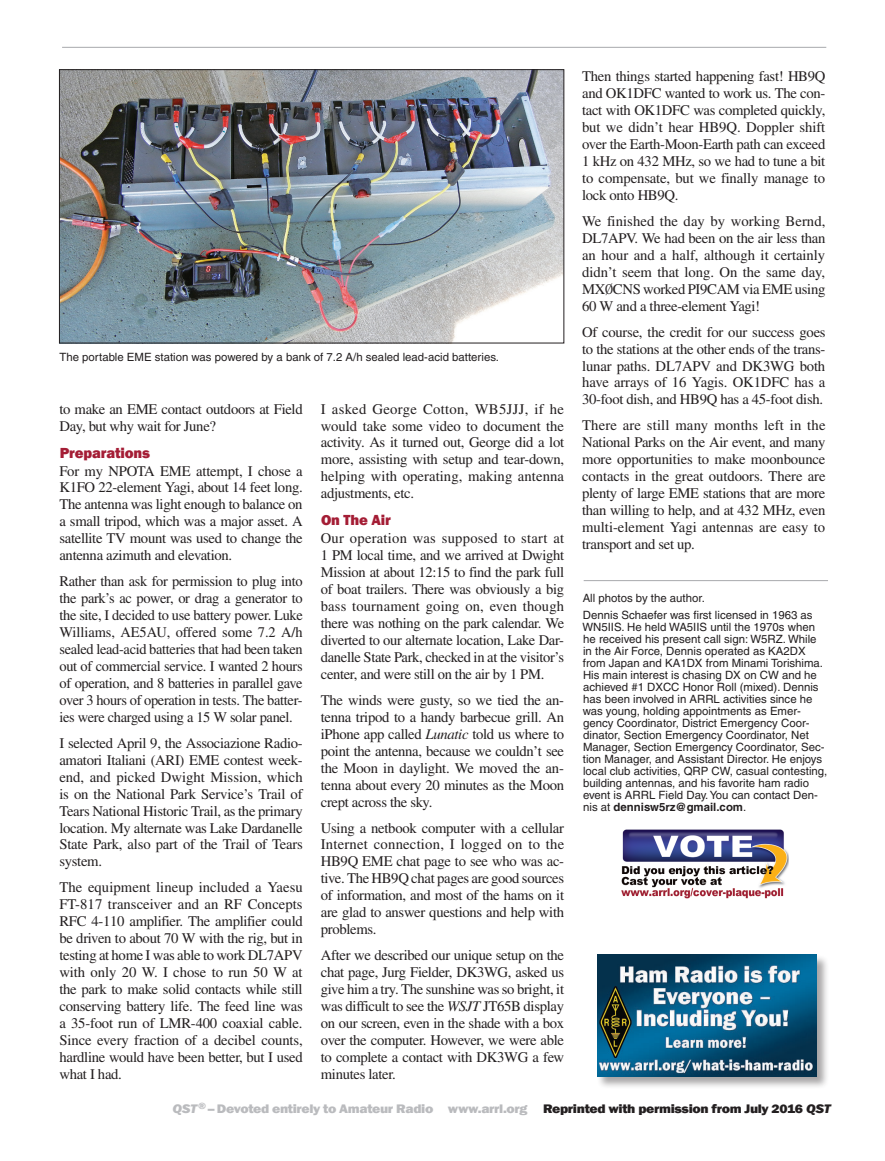
<style>
.page{position:relative;width:885px;height:1161px;background:#fff}
.page>*{position:absolute;margin:0;border:0;box-sizing:border-box;transform-origin:0 0}
.Subhead_1{font:800 15px "Franklin Gothic";letter-spacing:-.01em;color:#a41d35}
.Body_Text{font:14.7px/17px "Times";letter-spacing:-.02em;color:#231f20;text-align:justify}
.t1{font:800 12.75px "Franklin Gothic";letter-spacing:-.025em;color:#babbbe;scale:1.1 1}
.Author_s_Bio{font:11.4px/12px "Helvetica";color:#231f20}
.s1{font-style:italic}
.s2{font-weight:700}
.s3{color:#231f20}
.s4{font-style:italic;color:#231f20}
</style>
<div class="page">
<hr style="left:62px;top:47px;width:764px;height:1px;background:#a8a9ad">
<img style="left:621px;top:829px;width:167px;height:70px">
<hr style="left:583px;top:580px;width:244px;height:1px;background:#a8a9ad">
<img style="left:61px;top:71px;width:501px;height:270px">
<div style="left:59px;top:69px;width:505px;height:274px;border:1px solid #231f20"></div>
<div style="left:597px;top:955px;width:231px;height:134px;background:#231f20;opacity:.4"></div>
<img style="left:597px;top:955px;width:219px;height:121px">
<p class="Author_s_Bio" style="left:59px;top:351px;width:441px">The portable EME station was powered by a bank of 7.2 A/h sealed lead-acid batteries.</p>
<p class="Body_Text" style="left:59px;top:400px;width:245px">to make an EME contact outdoors at Field<br>Day, but why wait for June?</p>
<p class="Subhead_1" style="left:60px;top:443px;width:92px">Preparations</p>
<p class="Body_Text" style="left:59px;top:462px;width:245px">For my NPOTA EME attempt, I chose a K1FO 22-element Yagi, about 14 feet long.<br>The antenna was light enough to balance on a small tripod, which was a major asset. A satellite TV mount was used to change the antenna azimuth and elevation.</p>
<p class="Body_Text" style="left:59px;top:573px;width:245px">Rather than ask for permission to plug into the park’s ac power, or drag a generator to the site, I decided to use battery power. Luke Williams, AE5AU, offered some 7.2 A/h sealed lead-acid batteries that had been taken out of commercial service. I wanted 2 hours of operation, and 8 batteries in parallel gave over 3 hours of operation in tests. The batter&shy;ies were charged using a 15 W solar panel.</p>
<p class="Body_Text" style="left:59px;top:734px;width:245px">I selected April 9, the Associazione Radio&shy;amatori Italiani (ARI) EME contest week&shy;end, and picked Dwight Mission, which is on the National Park Service’s Trail of Tears National Historic Trail, as the primary location. My alternate was Lake Dardanelle State Park, also part of the Trail of Tears system.</p>
<p class="Body_Text" style="left:59px;top:879px;width:245px">The equipment lineup included a Yaesu FT-817 transceiver and an RF Concepts RFC 4-110 amplifier. The amplifier could be driven to about 70 W with the rig, but in testing at home I was able to work DL7APV with only 20 W. I chose to run 50 W at the park to make solid contacts while still conserving battery life. The feed line was a 35-foot run of LMR-400 coaxial cable.<br>Since every fraction of a decibel counts, hardline would have been better, but I used what I had.</p>
<p class="Body_Text" style="left:321px;top:400px;width:245px">I asked George Cotton, WB5JJJ, if he would take some video to document the activity. As it turned out, George did a lot more, assisting with setup and tear-down, helping with operating, making antenna adjustments, etc.</p>
<p class="Subhead_1" style="left:321px;top:511px;width:71px">On The Air</p>
<p class="Body_Text" style="left:321px;top:530px;width:245px">Our operation was supposed to start at 1 PM local time, and we arrived at Dwight Mission at about 12:15 to find the park full of boat trailers. There was obviously a big bass tournament going on, even though there was nothing on the park calendar. We diverted to our alternate location, Lake Dar&shy;danelle State Park, checked in at the visitor’s center, and were still on the air by 1 PM.</p>
<p class="Body_Text" style="left:321px;top:691px;width:245px">The winds were gusty, so we tied the an&shy;tenna tripod to a handy barbecue grill. An iPhone app called <span class="s1">Lunatic</span> told us where to point the antenna, because we couldn’t see the Moon in daylight. We moved the an&shy;tenna about every 20 minutes as the Moon crept across the sky.</p>
<p class="Body_Text" style="left:321px;top:819px;width:245px">Using a netbook computer with a cellular Internet connection, I logged on to the HB9Q EME chat page to see who was ac&shy;tive. The HB9Q chat pages are good sources of information, and most of the hams on it are glad to answer questions and help with problems.</p>
<p class="Body_Text" style="left:321px;top:947px;width:245px">After we described our unique setup on the chat page, Jurg Fielder, DK3WG, asked us give him a try. The sunshine was so bright, it was difficult to see the <span class="s1">WSJT</span> JT65B display on our screen, even in the shade with a box over the computer. However, we were able to complete a contact with DK3WG a few minutes later.</p>
<p class="Body_Text" style="left:582px;top:68px;width:245px">Then things started happening fast! HB9Q and OK1DFC wanted to work us. The con&shy;tact with OK1DFC was completed quickly, but we didn’t hear HB9Q. Doppler shift over the Earth-Moon-Earth path can exceed 1 kHz on 432 MHz, so we had to tune a bit to compensate, but we finally manage to lock onto HB9Q.</p>
<p class="Body_Text" style="left:582px;top:212px;width:245px">We finished the day by working Bernd, DL7APV. We had been on the air less than an hour and a half, although it certainly didn’t seem that long. On the same day, MXØCNS worked PI9CAM via EME using 60 W and a three-element Yagi!</p>
<p class="Body_Text" style="left:582px;top:323px;width:245px">Of course, the credit for our success goes to the stations at the other ends of the trans&shy;lunar paths. DL7APV and DK3WG both have arrays of 16 Yagis. OK1DFC has a 30-foot dish, and HB9Q has a 45-foot dish.</p>
<p class="Body_Text" style="left:582px;top:417px;width:245px">There are still many months left in the National Parks on the Air event, and many more opportunities to make moonbounce contacts in the great outdoors. There are plenty of large EME stations that are more than willing to help, and at 432 MHz, even multi-element Yagi antennas are easy to transport and set up.</p>
<p class="Author_s_Bio" style="left:582px;top:592px;width:124px">All photos by the author.</p>
<p class="Author_s_Bio" style="left:582px;top:609px;width:246px">Dennis Schaefer was first licensed in 1963 as WN5IIS. He held WA5IIS until the 1970s when he received his present call sign: W5RZ. While in the Air Force, Dennis operated as KA2DX from Japan and KA1DX from Minami Torishima.<br>His main interest is chasing DX on CW and he achieved #1 DXCC Honor Roll (mixed). Dennis has been involved in ARRL activities since he was young, holding appointments as Emer&shy;gency Coordinator, District Emergency Coor&shy;dinator, Section Emergency Coordinator, Net Manager, Section Emergency Coordinator, Sec&shy;tion Manager, and Assistant Director. He enjoys local club activities, QRP CW, casual contesting, building antennas, and his favorite ham radio event is ARRL Field Day. You can contact Den&shy;nis at <span class="s2">dennisw5rz@gmail.com</span>.</p>
<p class="t1" style="left:172px;top:1101px;width:599px"><span class="s1">QST</span><sup>®</sup>– Devoted entirely to Amateur Radio www.arrl.org <span class="s3">Reprinted with permission from July 2016</span> <span class="s4">QST</span></p>
</div>
